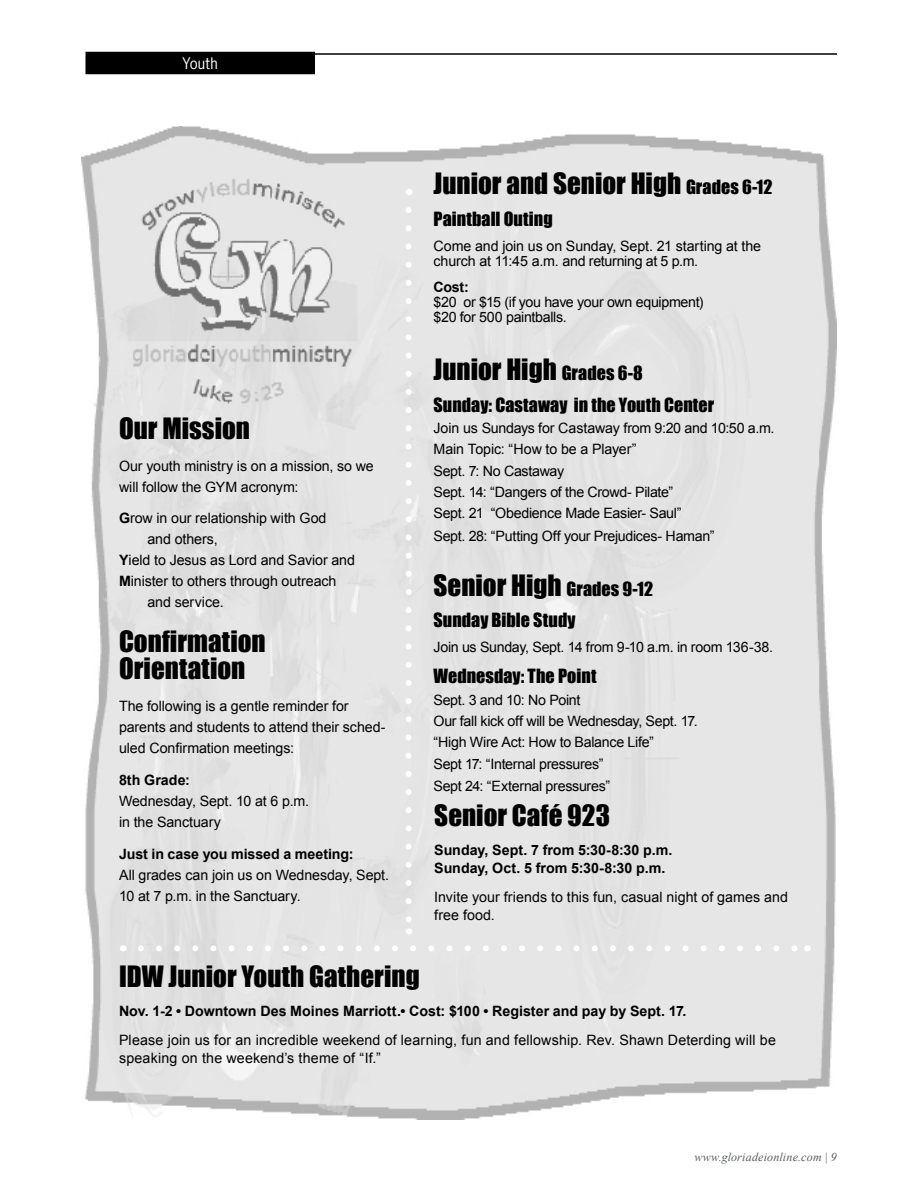
<style>
.page{position:relative;width:918px;height:1188px;background:#fff}
.page>*{position:absolute;margin:0;border:0;box-sizing:border-box;transform-origin:0 0}
.t1{font:27px/27px "Impact";color:#000}
.t2{font:18px "Impact";letter-spacing:.005em;color:#000}
.t3{font:15px "News Gothic Std";letter-spacing:.015em;color:#fff}
.t4{font:14.25px/21.3px "Arial";letter-spacing:-.01em;color:#000}
.t5{font:700 14.25px/18px "Arial";color:#000}
.t6{font:14.25px/18px "Arial";letter-spacing:.01em;color:#000}
.t7{font:italic 12px "Times New Roman";letter-spacing:.015em;color:#585e5c}
.s1{font-weight:700}
.s2{font-size:18px}
</style>
<div class="page">
<hr style="left:94px;top:53px;width:743px;height:2px;background:#000">
<div style="left:86px;top:52px;width:228px;height:22px;background:#000"></div>
<img style="left:81px;top:126px;width:756px;height:994px">
<svg style="left:406px;top:210px;width:6px;height:712px"></svg>
<svg style="left:141px;top:945px;width:657px;height:6px"></svg>
<p class="t3" style="left:183px;top:54px;width:37px">Youth</p>
<h1 class="t1" style="left:119px;top:414px;width:132px">Our Mission</h1>
<p class="t4" style="left:119px;top:455px;width:256px">Our youth ministry is on a mission, so we will follow the GYM acronym:</p>
<p class="t4" style="left:119px;top:508px;width:209px"><span class="s1">G</span>row in our relationship with God</p>
<p class="t4" style="left:148px;top:529px;width:72px">and others,</p>
<p class="t4" style="left:119px;top:550px;width:238px"><span class="s1">Y</span>ield to Jesus as Lord and Savior and</p>
<p class="t4" style="left:119px;top:571px;width:219px"><span class="s1">M</span>inister to others through outreach</p>
<p class="t4" style="left:148px;top:592px;width:78px">and service.</p>
<h1 class="t1" style="left:119px;top:627px;width:148px">Confirmation<br>Orientation</h1>
<p class="t4" style="left:119px;top:696px;width:268px">The following is a gentle reminder for parents and students to attend their sched&shy;uled Confirmation meetings:</p>
<p class="t5" style="left:119px;top:771px;width:72px">8th Grade:</p>
<p class="t4" style="left:119px;top:790px;width:192px">Wednesday, Sept. 10 at 6 p.m. in the Sanctuary</p>
<p class="t5" style="left:119px;top:845px;width:236px">Just in case you missed a meeting:</p>
<p class="t4" style="left:119px;top:864px;width:272px">All grades can join us on Wednesday, Sept.<br>10 at 7 p.m. in the Sanctuary.</p>
<h1 class="t1" style="left:434px;top:169px;width:341px">Junior and Senior High <span class="s2">Grades 6-12</span></h1>
<p class="t2" style="left:434px;top:205px;width:121px">Paintball Outing</p>
<p class="t4" style="left:434px;top:239px;width:329px;line-height:15px">Come and join us on Sunday, Sept. 21 starting at the church at 11:45 a.m. and returning at 5 p.m.</p>
<p class="t5" style="left:434px;top:279px;width:37px">Cost:</p>
<p class="t4" style="left:434px;top:295px;width:272px;line-height:15px">$20 or $15 (if you have your own equipment) $20 for 500 paintballs.</p>
<h1 class="t1" style="left:434px;top:355px;width:211px">Junior High <span class="s2">Grades 6-8</span></h1>
<p class="t2" style="left:434px;top:391px;width:282px">Sunday: Castaway in the Youth Center</p>
<p class="t4" style="left:434px;top:417px;width:343px">Join us Sundays for Castaway from 9:20 and 10:50 a.m.<br>Main Topic: “How to be a Player”<br>Sept. 7: No Castaway<br>Sept. 14: “Dangers of the Crowd- Pilate”<br>Sept. 21 “Obedience Made Easier- Saul”</p>
<p class="t4" style="left:434px;top:525px;width:283px">Sept. 28: “Putting Off your Prejudices- Haman”</p>
<h1 class="t1" style="left:434px;top:571px;width:221px">Senior High <span class="s2">Grades 9-12</span></h1>
<p class="t2" style="left:434px;top:606px;width:144px">Sunday Bible Study</p>
<p class="t4" style="left:434px;top:636px;width:341px">Join us Sunday, Sept. 14 from 9-10 a.m. in room 136-38.</p>
<p class="t2" style="left:434px;top:662px;width:165px">Wednesday: The Point</p>
<p class="t4" style="left:434px;top:689px;width:266px">Sept. 3 and 10: No Point<br>Our fall kick off will be Wednesday, Sept. 17. “High Wire Act: How to Balance Life”<br>Sept 17: “Internal pressures”</p>
<p class="t4" style="left:434px;top:776px;width:178px">Sept 24: “External pressures”</p>
<h1 class="t1" style="left:434px;top:801px;width:177px">Senior Café 923</h1>
<p class="t5" style="left:434px;top:841px;width:240px">Sunday, Sept. 7 from 5:30-8:30 p.m.<br>Sunday, Oct. 5 from 5:30-8:30 p.m.</p>
<p class="t4" style="left:434px;top:888px;width:355px;line-height:18px">Invite your friends to this fun, casual night of games and free food.</p>
<h1 class="t1" style="left:119px;top:962px;width:302px">IDW Junior Youth Gathering</h1>
<p class="t5" style="left:119px;top:1002px;width:569px">Nov. 1-2 • Downtown Des Moines Marriott.• Cost: $100 • Register and pay by Sept. 17.</p>
<p class="t6" style="left:119px;top:1031px;width:658px">Please join us for an incredible weekend of learning, fun and fellowship. Rev. Shawn Deterding will be speaking on the weekend’s theme of “If.”</p>
<p class="t7" style="left:694px;top:1148px;width:135px">www.gloriadeionline.com |</p>
</div>
